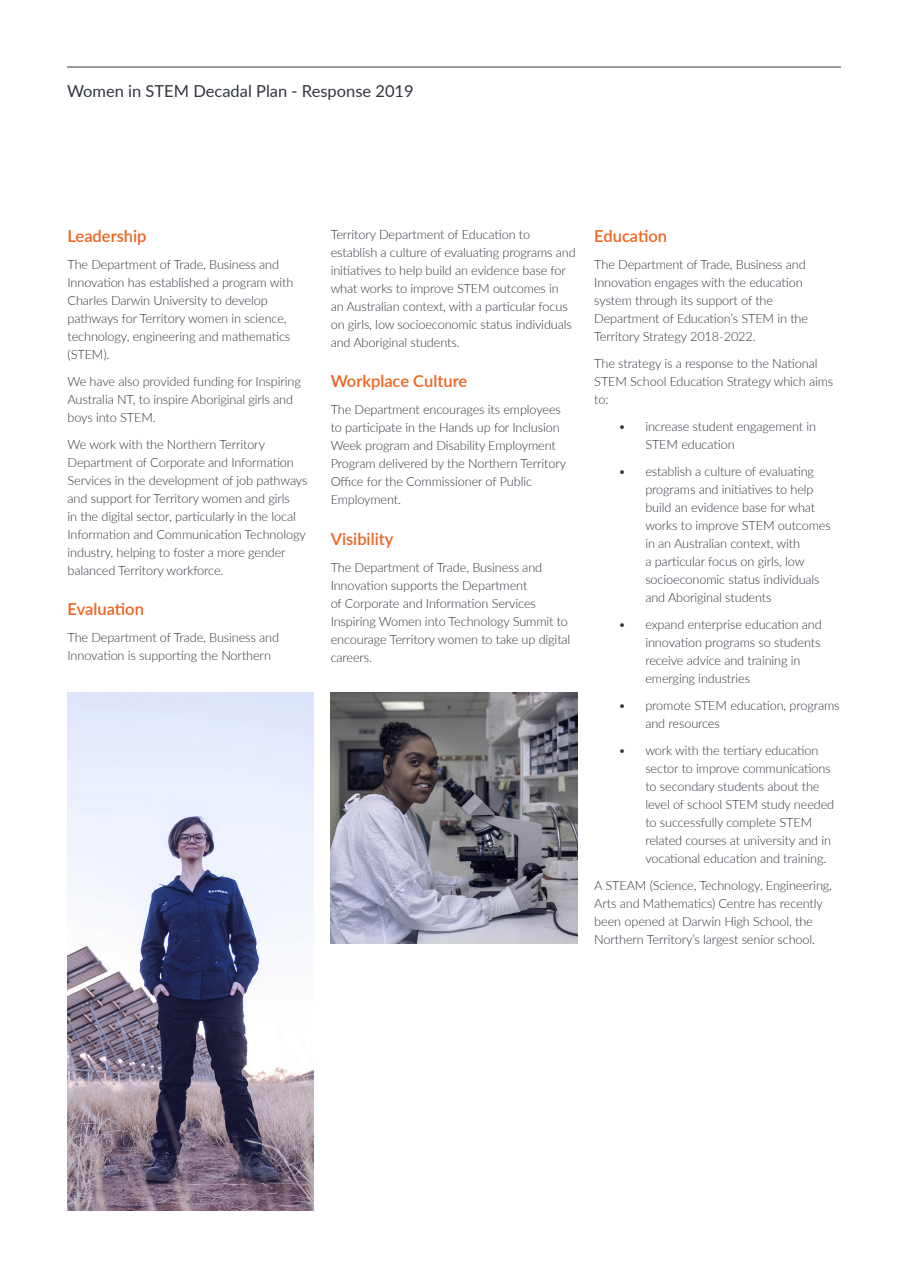
<style>
.page{position:relative;width:908px;height:1278px;background:#fff}
.page>*{position:absolute;margin:0;border:0;box-sizing:border-box;transform-origin:0 0}
.Subhead_level_1___or{font:600 16.5px "Lato";color:#ee6320}
.t1{font:16.5px "Lato";color:#323640}
.Body_copy_-_bullets{font:600 16.5px "Lato";color:#ee6320}
.Body_copy___territor{font:300 12.75px/18px "Lato";letter-spacing:-.01em;color:#323640}
.Body_copy_-_bullets-2{font:300 12.75px/18px "Lato";letter-spacing:-.01em;color:#323640}
</style>
<div class="page">
<hr style="left:67px;top:67px;width:774px;height:1px;background:#323640">
<svg style="left:331px;top:692px;width:246px;height:249px;background:#807f8a"></svg>
<svg style="left:67px;top:693px;width:246px;height:518px"></svg>
<p class="t1" style="left:67px;top:80px;width:348px">Women in STEM Decadal Plan - Response 2019</p>
<p class="Subhead_level_1___or" style="left:68px;top:224px;width:81px">Leadership</p>
<p class="Body_copy___territor" style="left:68px;top:255px;width:227px">The Department of Trade, Business and Innovation has established a program with Charles Darwin University to develop pathways for Territory women in science, technology, engineering and mathematics (STEM).</p>
<p class="Body_copy___territor" style="left:68px;top:372px;width:235px">We have also provided funding for Inspiring<br>Australia NT, to inspire Aboriginal girls and boys into STEM.</p>
<p class="Body_copy___territor" style="left:68px;top:435px;width:241px">We work with the Northern Territory Department of Corporate and Information Services in the development of job pathways and support for Territory women and girls<br>in the digital sector, particularly in the local Information and Communication Technology industry, helping to foster a more gender balanced Territory workforce.</p>
<p class="Subhead_level_1___or" style="left:68px;top:597px;width:78px">Evaluation</p>
<p class="Body_copy___territor" style="left:68px;top:628px;width:213px">The Department of Trade, Business and<br>Innovation is supporting the Northern</p>
<p class="Body_copy___territor" style="left:331px;top:225px;width:247px">Territory Department of Education to establish a culture of evaluating programs and initiatives to help build an evidence base for what works to improve STEM outcomes in<br>an Australian context, with a particular focus on girls, low socioeconomic status individuals and Aboriginal students.</p>
<p class="Subhead_level_1___or" style="left:331px;top:369px;width:138px">Workplace Culture</p>
<p class="Body_copy___territor" style="left:331px;top:400px;width:237px">The Department encourages its employees to participate in the Hands up for Inclusion Week program and Disability Employment Program delivered by the Northern Territory Office for the Commissioner of Public Employment.</p>
<p class="Subhead_level_1___or" style="left:331px;top:527px;width:64px">Visibility</p>
<p class="Body_copy___territor" style="left:331px;top:558px;width:241px">The Department of Trade, Business and Innovation supports the Department<br>of Corporate and Information Services Inspiring Women into Technology Summit to encourage Territory women to take up digital careers.</p>
<p class="Body_copy_-_bullets" style="left:594px;top:224px;width:74px">Education</p>
<p class="Body_copy_-_bullets-2" style="left:594px;top:255px;width:215px">The Department of Trade, Business and Innovation engages with the education system through its support of the Department of Education’s STEM in the Territory Strategy 2018-2022.</p>
<p class="Body_copy_-_bullets-2" style="left:594px;top:354px;width:241px">The strategy is a response to the National<br>STEM School Education Strategy which aims to:</p>
<p class="Body_copy___territor" style="left:645px;top:417px;width:172px;text-indent:-27px">• increase student engagement in<br>STEM education</p>
<p class="Body_copy___territor" style="left:645px;top:462px;width:187px;text-indent:-27px">• establish a culture of evaluating programs and initiatives to help build an evidence base for what works to improve STEM outcomes in an Australian context, with<br>a particular focus on girls, low socioeconomic status individuals and Aboriginal students</p>
<p class="Body_copy___territor" style="left:645px;top:615px;width:178px;text-indent:-27px">• expand enterprise education and innovation programs so students receive advice and training in emerging industries</p>
<p class="Body_copy___territor" style="left:645px;top:696px;width:196px;text-indent:-27px">• promote STEM education, programs and resources</p>
<p class="Body_copy___territor" style="left:645px;top:741px;width:190px;text-indent:-27px">• work with the tertiary education sector to improve communications to secondary students about the level of school STEM study needed to successfully complete STEM related courses at university and in vocational education and training.</p>
<p class="Body_copy_-_bullets-2" style="left:594px;top:876px;width:239px">A STEAM (Science, Technology, Engineering, Arts and Mathematics) Centre has recently been opened at Darwin High School, the Northern Territory’s largest senior school.</p>
</div>
